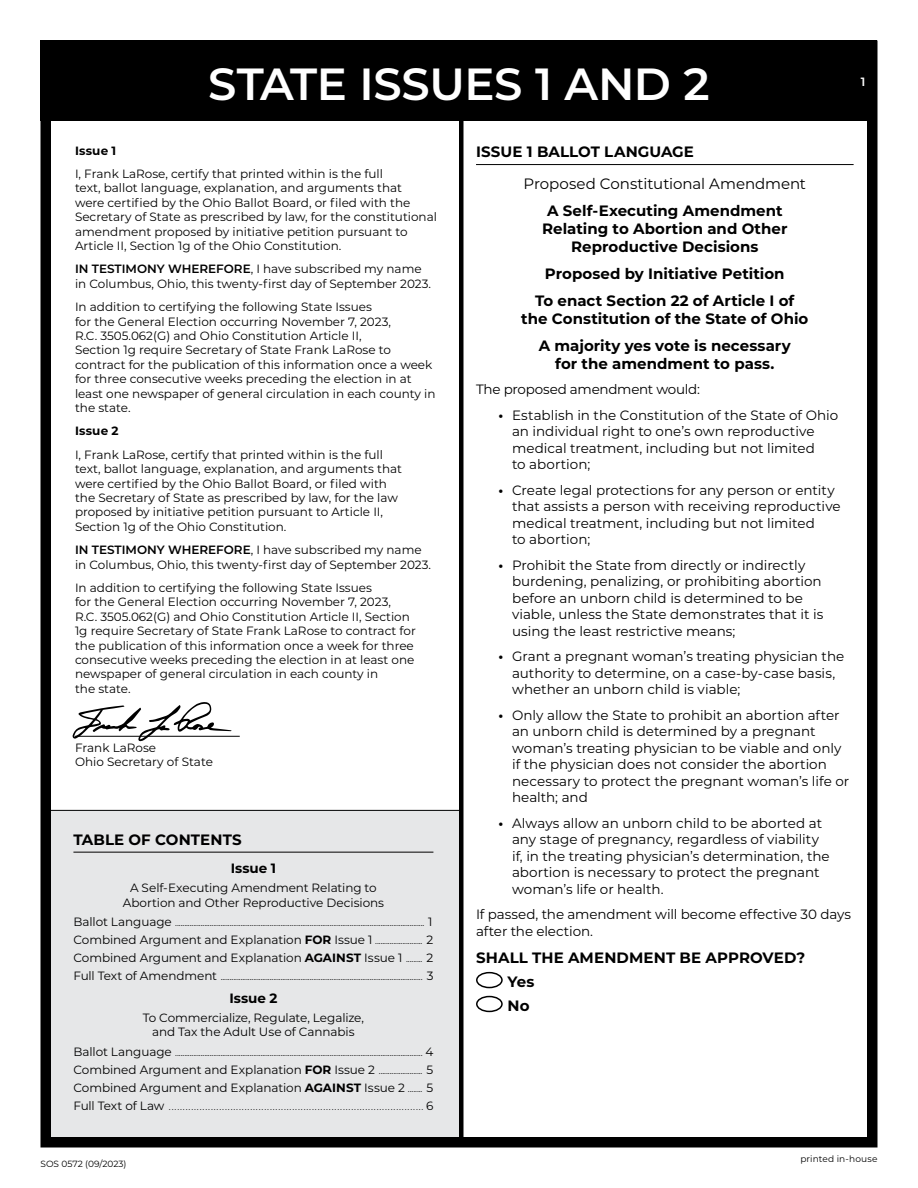
<style>
.page{position:relative;width:918px;height:1188px;background:#fff}
.page>*{position:absolute;margin:0;border:0;box-sizing:border-box;transform-origin:0 0}
.t1{font:600 45px "Montserrat";letter-spacing:-.01em;color:#fff}
.Body_Centered_Bold{font:700 15px/18px "Montserrat";color:#000;text-align:center}
.Ballot_1_top_centered{font:15px "Montserrat";letter-spacing:-.005em;color:#000}
.Shall_the_Amendment{font:700 15px "Montserrat";letter-spacing:.01em;color:#000}
.Yes_No{font:700 15px "Montserrat";color:#000}
.Bullet_Issue_1{font:13.5px/16.5px "Montserrat";color:#000}
.Issue_1_body_2{font:13.5px/16.5px "Montserrat";letter-spacing:-.01em;color:#000}
.Issue_1__The_proposed{font:13.5px "Montserrat";letter-spacing:-.015em;color:#000}
.H3_Contents{font:700 13.5px "Montserrat";color:#000}
.Certification_Body{font:12px/14.4px "Montserrat";color:#000}
.Body_10_pt{font:12px "Montserrat";letter-spacing:-.005em;color:#000}
.Body_centered_semi_CAPS{font:12px/14.4px "Montserrat";letter-spacing:-.005em;color:#000;text-align:center}
.H2-1{font:700 12px "Montserrat";letter-spacing:.015em;color:#000}
.t2{font:600 12px "Montserrat";color:#fff}
.Body_10_pt-2{font:9px "Montserrat";color:#000}
.s1{font-weight:600}
.s2{font-size:12px}
.s3{font-weight:700}
.s4{font-size:9px}
</style>
<div class="page">
<div style="left:45px;top:810px;width:416px;height:334px;background:#e6e7e8"></div>
<div style="left:40px;top:40px;width:838px;height:1108px;border:10px solid #000"></div>
<div style="left:40px;top:40px;width:838px;height:82px;background:#000"></div>
<hr style="left:75px;top:736px;width:165px;height:1px;background:#000">
<hr style="left:73px;top:852px;width:360px;height:1px;background:#000">
<hr style="left:476px;top:164px;width:378px;height:1px;background:#000">
<div style="left:476px;top:972px;width:27px;height:16px;border:2px solid #000;border-radius:50%"></div>
<div style="left:476px;top:996px;width:27px;height:16px;border:2px solid #000;border-radius:50%"></div>
<div style="left:459px;top:115px;width:5px;height:1027px;background:#000"></div>
<svg style="left:72px;top:702px;width:160px;height:39px"></svg>
<h1 class="t1" style="left:208px;top:52px;width:503px">STATE ISSUES 1 AND 2</h1>
<p class="t2" style="left:861px;top:74px;width:6px">1</p>
<p class="H2-1" style="left:75px;top:142px;width:43px">Issue 1</p>
<p class="Certification_Body" style="left:75px;top:166px;width:364px">I, Frank LaRose, certify that printed within is the full<br>text, ballot language, explanation, and arguments that<br>were certified by the Ohio Ballot Board, or filed with the Secretary of State as prescribed by law, for the constitutional amendment proposed by initiative petition pursuant to Article II, Section 1g of the Ohio Constitution.</p>
<p class="Certification_Body" style="left:75px;top:261px;width:358px"><span class="s1">IN TESTIMONY WHEREFORE</span>, I have subscribed my name in Columbus, Ohio, this twenty-first day of September 2023.</p>
<p class="Certification_Body" style="left:75px;top:299px;width:362px">In addition to certifying the following State Issues<br>for the General Election occurring November 7, 2023,<br>R.C. 3505.062(G) and Ohio Constitution Article II,<br>Section 1g require Secretary of State Frank LaRose to contract for the publication of this information once a week for three consecutive weeks preceding the election in at least one newspaper of general circulation in each county in the state.</p>
<p class="H2-1" style="left:75px;top:422px;width:45px">Issue 2</p>
<p class="Certification_Body" style="left:75px;top:447px;width:329px">I, Frank LaRose, certify that printed within is the full text, ballot language, explanation, and arguments that were certified by the Ohio Ballot Board, or filed with the Secretary of State as prescribed by law, for the law proposed by initiative petition pursuant to Article II, Section 1g of the Ohio Constitution.</p>
<p class="Certification_Body" style="left:75px;top:542px;width:358px"><span class="s1">IN TESTIMONY WHEREFORE</span>, I have subscribed my name in Columbus, Ohio, this twenty-first day of September 2023.</p>
<p class="Certification_Body" style="left:75px;top:580px;width:342px">In addition to certifying the following State Issues<br>for the General Election occurring November 7, 2023, R.C. 3505.062(G) and Ohio Constitution Article II, Section 1g require Secretary of State Frank LaRose to contract for the publication of this information once a week for three consecutive weeks preceding the election in at least one newspaper of general circulation in each county in<br>the state.</p>
<p class="Certification_Body" style="left:75px;top:740px;width:83px">Frank LaRose</p>
<p class="Certification_Body" style="left:75px;top:754px;width:139px">Ohio Secretary of State</p>
<h2 class="Body_Centered_Bold" style="left:73px;top:830px;width:170px">TABLE OF CONTENTS</h2>
<p class="H3_Contents" style="left:231px;top:859px;width:47px">Issue 1</p>
<p class="Body_centered_semi_CAPS" style="left:123px;top:880px;width:263px">A Self-Executing Amendment Relating to<br>Abortion and Other Reproductive Decisions</p>
<p class="Body_10_pt-2" style="left:73px;top:917px;width:361px"><span class="s2">Ballot Language</span> ......................................................................................................................................... <span class="s2">1</span></p>
<p class="Body_10_pt" style="left:73px;top:932px;width:362px">Combined Argument and Explanation <span class="s3">FOR</span> Issue 1 <span class="s4">..........................</span> 2</p>
<p class="Body_10_pt" style="left:73px;top:950px;width:362px">Combined Argument and Explanation <span class="s3">AGAINST</span> Issue 1 <span class="s4">.........</span> 2</p>
<p class="Body_10_pt-2" style="left:73px;top:971px;width:362px"><span class="s2">Full Text of Amendment</span> ............................................................................................................... <span class="s2">3</span></p>
<p class="H3_Contents" style="left:229px;top:988px;width:50px">Issue 2</p>
<p class="Body_centered_semi_CAPS" style="left:143px;top:1010px;width:223px">To Commercialize, Regulate, Legalize, and Tax the Adult Use of Cannabis</p>
<p class="Body_10_pt-2" style="left:73px;top:1046px;width:362px"><span class="s2">Ballot Language</span> ........................................................................................................................................ <span class="s2">4</span></p>
<p class="Body_10_pt" style="left:73px;top:1061px;width:362px">Combined Argument and Explanation <span class="s3">FOR</span> Issue 2 <span class="s4">........................</span> 5</p>
<p class="Body_10_pt" style="left:73px;top:1079px;width:362px">Combined Argument and Explanation <span class="s3">AGAINST</span> Issue 2 <span class="s4">........</span> 5</p>
<p class="Body_10_pt-2" style="left:73px;top:1100px;width:362px"><span class="s2">Full Text of Law</span> ........................................................................................... <span class="s2">6</span></p>
<h2 class="Body_Centered_Bold" style="left:476px;top:142px;width:219px">ISSUE 1 BALLOT LANGUAGE</h2>
<p class="Ballot_1_top_centered" style="left:524px;top:173px;width:284px">Proposed Constitutional Amendment</p>
<p class="Body_Centered_Bold" style="left:542px;top:201px;width:247px">A Self-Executing Amendment<br>Relating to Abortion and Other<br>Reproductive Decisions</p>
<p class="Body_Centered_Bold" style="left:545px;top:264px;width:241px">Proposed by Initiative Petition</p>
<p class="Body_Centered_Bold" style="left:521px;top:291px;width:289px">To enact Section 22 of Article I of the Constitution of the State of Ohio</p>
<p class="Body_Centered_Bold" style="left:539px;top:336px;width:253px">A majority yes vote is necessary for the amendment to pass.</p>
<p class="Issue_1__The_proposed" style="left:476px;top:380px;width:225px">The proposed amendment would:</p>
<p class="Bullet_Issue_1" style="left:512px;top:406px;width:328px;text-indent:-14px"><span class="s3">•</span> Establish in the Constitution of the State of Ohio an individual right to one’s own reproductive medical treatment, including but not limited<br>to abortion;</p>
<p class="Bullet_Issue_1" style="left:512px;top:481px;width:330px;text-indent:-14px"><span class="s3">•</span> Create legal protections for any person or entity that assists a person with receiving reproductive medical treatment, including but not limited<br>to abortion;</p>
<p class="Bullet_Issue_1" style="left:512px;top:556px;width:313px;text-indent:-14px"><span class="s3">•</span> Prohibit the State from directly or indirectly burdening, penalizing, or prohibiting abortion before an unborn child is determined to be viable, unless the State demonstrates that it is using the least restrictive means;</p>
<p class="Bullet_Issue_1" style="left:512px;top:648px;width:334px;text-indent:-14px"><span class="s3">•</span> Grant a pregnant woman’s treating physician the authority to determine, on a case-by-case basis, whether an unborn child is viable;</p>
<p class="Bullet_Issue_1" style="left:512px;top:706px;width:339px;text-indent:-14px"><span class="s3">•</span> Only allow the State to prohibit an abortion after an unborn child is determined by a pregnant woman’s treating physician to be viable and only if the physician does not consider the abortion necessary to protect the pregnant woman’s life or health; and</p>
<p class="Bullet_Issue_1" style="left:512px;top:814px;width:319px;text-indent:-14px"><span class="s3">•</span> Always allow an unborn child to be aborted at any stage of pregnancy, regardless of viability if, in the treating physician’s determination, the abortion is necessary to protect the pregnant woman’s life or health.</p>
<p class="Issue_1_body_2" style="left:476px;top:906px;width:377px">If passed, the amendment will become effective 30 days after the election.</p>
<p class="Shall_the_Amendment" style="left:476px;top:947px;width:331px">SHALL THE AMENDMENT BE APPROVED?</p>
<p class="Yes_No" style="left:508px;top:971px;width:28px">Yes</p>
<p class="Yes_No" style="left:508px;top:995px;width:24px">No</p>
<p class="Body_10_pt-2" style="left:40px;top:1157px;width:88px">SOS 0572 (09/2023)</p>
<p class="Body_10_pt-2" style="left:800px;top:1153px;width:79px">printed in-house</p>
</div>
